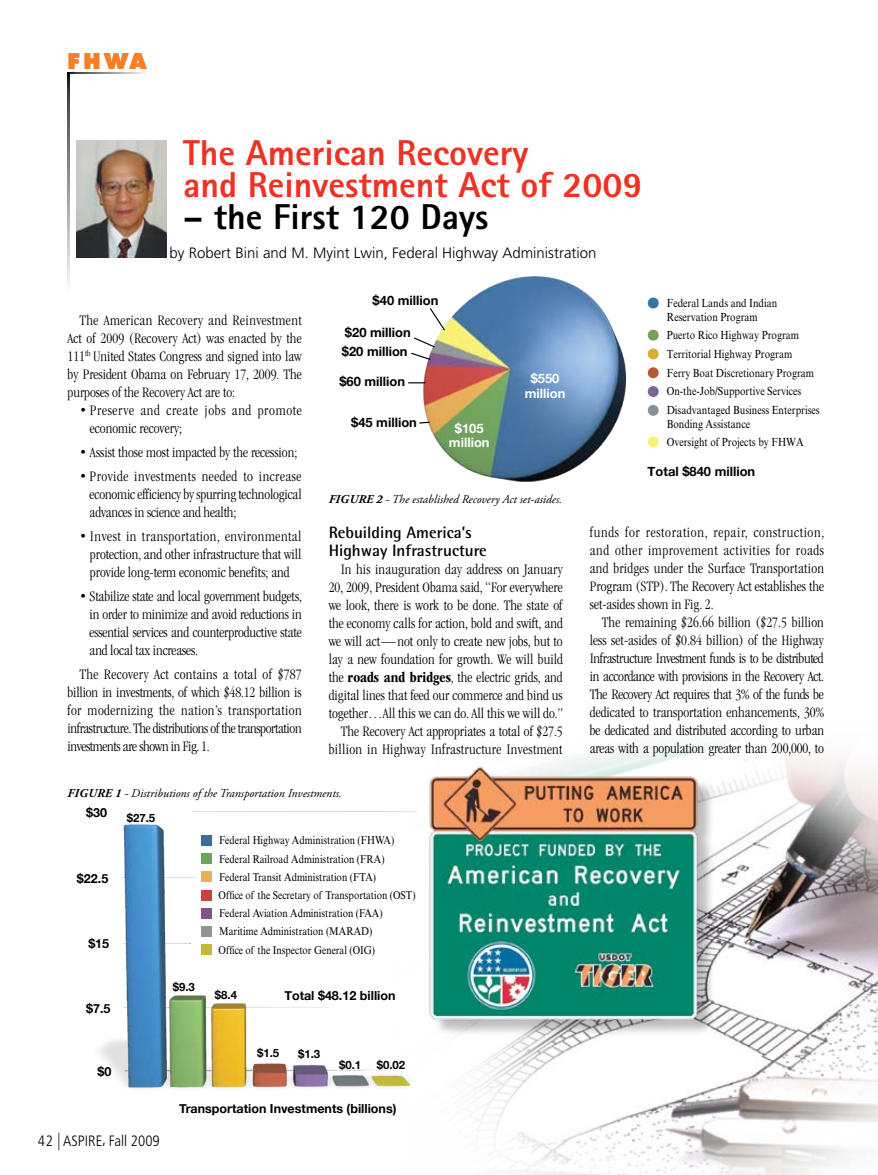
<style>
.page{position:relative;width:878px;height:1175px;background:#fff}
.page>*{position:absolute;margin:0;border:0;box-sizing:border-box;transform-origin:0 0}
.t1{font:800 36px/31.5px "Rotis Sans Serif Std";color:#ee3224}
.t2{font:800 36px "Rotis Sans Serif Std";color:#000}
.t3{font:800 21px "Futura Std";color:#f58025}
.t4{font:700 16.5px/18px "Rotis Semi Sans Std";color:#000}
.t5{font:300 condensed 15px/18px "ITC Garamond Std";color:#000;text-align:justify}
.t6{font:300 15px "Frutiger LT Std";color:#000}
.t7{font:300 condensed 15px/18px "ITC Garamond Std";letter-spacing:.045em;color:#000}
.t8{font:300 condensed 15px "Frutiger LT Std";color:#000}
.t9{font:700 12.9px "Helvetica Neue";color:#000}
.t10{font:700 12.9px/14.1px "Helvetica Neue";color:#fff;text-align:center}
.t11{font:700 12.6px "Helvetica Neue";color:#000}
.t12{font:italic 12px "Adobe Garamond Pro";color:#000}
.t13{font:11.7px/18.8px "Times New Roman MT Std";color:#000;scale:.85 1}
.t14{font:11.4px/18.3px "Times New Roman MT Std";color:#000;scale:.85 1}
.t15{font:700 11.4px "Helvetica Neue";color:#000}
.s1{font-weight:700}
.s2{font-size:17.55px}
</style>
<div class="page">
<img style="left:470px;top:742px;width:408px;height:432px">
<img style="left:76px;top:140px;width:90px;height:117px">
<img style="left:99px;top:811px;width:318px;height:278px">
<div style="left:196px;top:829px;width:230px;height:133px;background:#fff"></div>
<div style="left:201px;top:835px;width:11px;height:10px;background:#3b6c9e"></div>
<div style="left:201px;top:853px;width:11px;height:10px;background:#6ea359"></div>
<div style="left:201px;top:871px;width:11px;height:11px;background:#ebaf5a"></div>
<div style="left:201px;top:890px;width:11px;height:10px;background:#c8433d"></div>
<div style="left:201px;top:908px;width:11px;height:10px;background:#84538c"></div>
<div style="left:201px;top:926px;width:11px;height:10px;background:#8f9392"></div>
<div style="left:201px;top:944px;width:11px;height:11px;background:#c3b937"></div>
<img style="left:408px;top:276px;width:251px;height:206px">
<svg style="left:647px;top:297px;width:11px;height:11px"></svg>
<svg style="left:647px;top:330px;width:11px;height:10px"></svg>
<svg style="left:647px;top:348px;width:11px;height:11px"></svg>
<svg style="left:647px;top:367px;width:11px;height:11px"></svg>
<svg style="left:647px;top:386px;width:11px;height:11px"></svg>
<svg style="left:647px;top:405px;width:11px;height:11px"></svg>
<svg style="left:410px;top:307px;width:36px;height:54px"></svg>
<svg style="left:408px;top:382px;width:17px;height:1px"></svg>
<svg style="left:418px;top:421px;width:12px;height:3px"></svg>
<svg style="left:647px;top:436px;width:11px;height:11px"></svg>
<div style="left:432px;top:769px;width:283px;height:267px;background:#000;opacity:.25"></div>
<img style="left:429px;top:760px;width:272px;height:268px">
<svg style="left:68px;top:74px;width:1px;height:210px"></svg>
<svg style="left:68px;top:72px;width:77px;height:2px"></svg>
<h2 class="t3" style="left:68px;top:48px;width:81px">FHWA</h2>
<h1 class="t1" style="left:183px;top:137px;width:461px">The American Recovery<br>and Reinvestment Act of 2009</h1>
<h1 class="t2" style="left:183px;top:193px;width:307px">– the First 120 Days</h1>
<p class="t6" style="left:170px;top:244px;width:428px">by Robert Bini and M. Myint Lwin, Federal Highway Administration</p>
<p class="t5" style="left:67px;top:311px;width:236px;text-indent:12px">The American Recovery and Reinvestment Act of 2009 (Recovery Act) was enacted by the 111<sup>th</sup> United States Congress and signed into law by President Obama on February 17, 2009. The purposes of the Recovery Act are to:</p>
<p class="t7" style="left:90px;top:401px;width:213px;text-indent:-10px">• Preserve and create jobs and promote economic recovery;</p>
<p class="t5" style="left:79px;top:443px;width:219px">• Assist those most impacted by the recession;</p>
<p class="t5" style="left:90px;top:467px;width:213px;text-indent:-10px">• Provide investments needed to increase economic efficiency by spurring technological advances in science and health;</p>
<p class="t5" style="left:90px;top:527px;width:213px;text-indent:-10px">• Invest in transportation, environmental protection, and other infrastructure that will provide long-term economic benefits; and</p>
<p class="t5" style="left:90px;top:587px;width:214px;text-indent:-10px">• Stabilize state and local government budgets, in order to minimize and avoid reductions in essential services and counterproductive state and local tax increases.</p>
<p class="t5" style="left:67px;top:665px;width:236px;text-indent:12px">The Recovery Act contains a total of $787 billion in investments, of which $48.12 billion is for modernizing the nation’s transportation infrastructure. The distributions of the transportation investments are shown in Fig. 1.</p>
<p class="t9" style="left:372px;top:292px;width:67px">$40 million</p>
<p class="t9" style="left:345px;top:324px;width:67px">$20 million</p>
<p class="t9" style="left:342px;top:343px;width:67px">$20 million</p>
<p class="t9" style="left:339px;top:373px;width:67px">$60 million</p>
<p class="t9" style="left:351px;top:414px;width:67px">$45 million</p>
<p class="t10" style="left:449px;top:421px;width:42px">$105 million</p>
<p class="t10" style="left:524px;top:371px;width:42px">$550 million</p>
<p class="t12" style="left:329px;top:492px;width:235px"><span class="s1">FIGURE 2</span> - The established Recovery Act set-asides.</p>
<p class="t4" style="left:328px;top:523px;width:160px">Rebuilding America’s<br>Highway Infrastructure</p>
<p class="t5" style="left:328px;top:560px;width:236px;text-align:right">In his inauguration day address on January 20, 2009, President Obama said, “For everywhere we look, there is work to be done. The state of the economy calls for action, bold and swift, and we will act—not only to create new jobs, but to lay a new foundation for growth. We will build the <span class="s1">roads and bridges</span>, the electric grids, and digital lines that feed our commerce and bind us together…All this we can do. All this we will do.” The Recovery Act appropriates a total of $27.5 billion in Highway Infrastructure Investment</p>
<p class="t12" style="left:68px;top:785px;width:276px"><span class="s1">FIGURE 1</span> - Distributions of the Transportation Investments.</p>
<p class="t11" style="left:86px;top:804px;width:22px">$30</p>
<p class="t15" style="left:127px;top:811px;width:30px">$27.5</p>
<p class="t11" style="left:77px;top:870px;width:33px">$22.5</p>
<p class="t11" style="left:88px;top:935px;width:22px">$15</p>
<p class="t11" style="left:86px;top:1000px;width:26px">$7.5</p>
<p class="t11" style="left:97px;top:1063px;width:15px">$0</p>
<p class="t8" style="left:38px;top:1132px;width:123px">42 <span class="s2">|</span> ASPIRE, Fall 2009</p>
<p class="t15" style="left:173px;top:980px;width:24px">$9.3</p>
<p class="t14" style="left:219px;top:831px;width:233px">Federal Highway Administration (FHWA)<br>Federal Railroad Administration (FRA)<br>Federal Transit Administration (FTA)<br>Office of the Secretary of Transportation (OST)<br>Federal Aviation Administration (FAA)<br>Maritime Administration (MARAD)<br>Office of the Inspector General (OIG)</p>
<p class="t15" style="left:215px;top:988px;width:24px">$8.4</p>
<p class="t11" style="left:284px;top:987px;width:113px">Total $48.12 billion</p>
<p class="t15" style="left:257px;top:1045px;width:24px">$1.5</p>
<p class="t15" style="left:298px;top:1046px;width:24px">$1.3</p>
<p class="t15" style="left:339px;top:1058px;width:24px">$0.1</p>
<p class="t15" style="left:377px;top:1058px;width:30px">$0.02</p>
<p class="t11" style="left:179px;top:1100px;width:219px">Transportation Investments (billions)</p>
<p class="t13" style="left:666px;top:296px;width:132px;line-height:14.1px">Federal Lands and Indian<br>Reservation Program</p>
<p class="t13" style="left:666px;top:326px;width:182px">Puerto Rico Highway Program<br>Territorial Highway Program<br>Ferry Boat Discretionary Program<br>On-the-Job/Supportive Services<br>Disadvantaged Business Enterprises</p>
<p class="t13" style="left:666px;top:415px;width:163px;line-height:17.5px">Bonding Assistance<br>Oversight of Projects by FHWA</p>
<p class="t9" style="left:647px;top:463px;width:109px">Total $840 million</p>
<p class="t5" style="left:590px;top:523px;width:236px">funds for restoration, repair, construction, and other improvement activities for roads and bridges under the Surface Transportation Program (STP). The Recovery Act establishes the set-asides shown in Fig. 2.</p>
<p class="t5" style="left:590px;top:613px;width:236px;text-indent:12px">The remaining $26.66 billion ($27.5 billion less set-asides of $0.84 billion) of the Highway Infrastructure Investment funds is to be distributed in accordance with provisions in the Recovery Act.<br>The Recovery Act requires that 3% of the funds be dedicated to transportation enhancements, 30% be dedicated and distributed according to urban areas with a population greater than 200,000, to</p>
</div>
